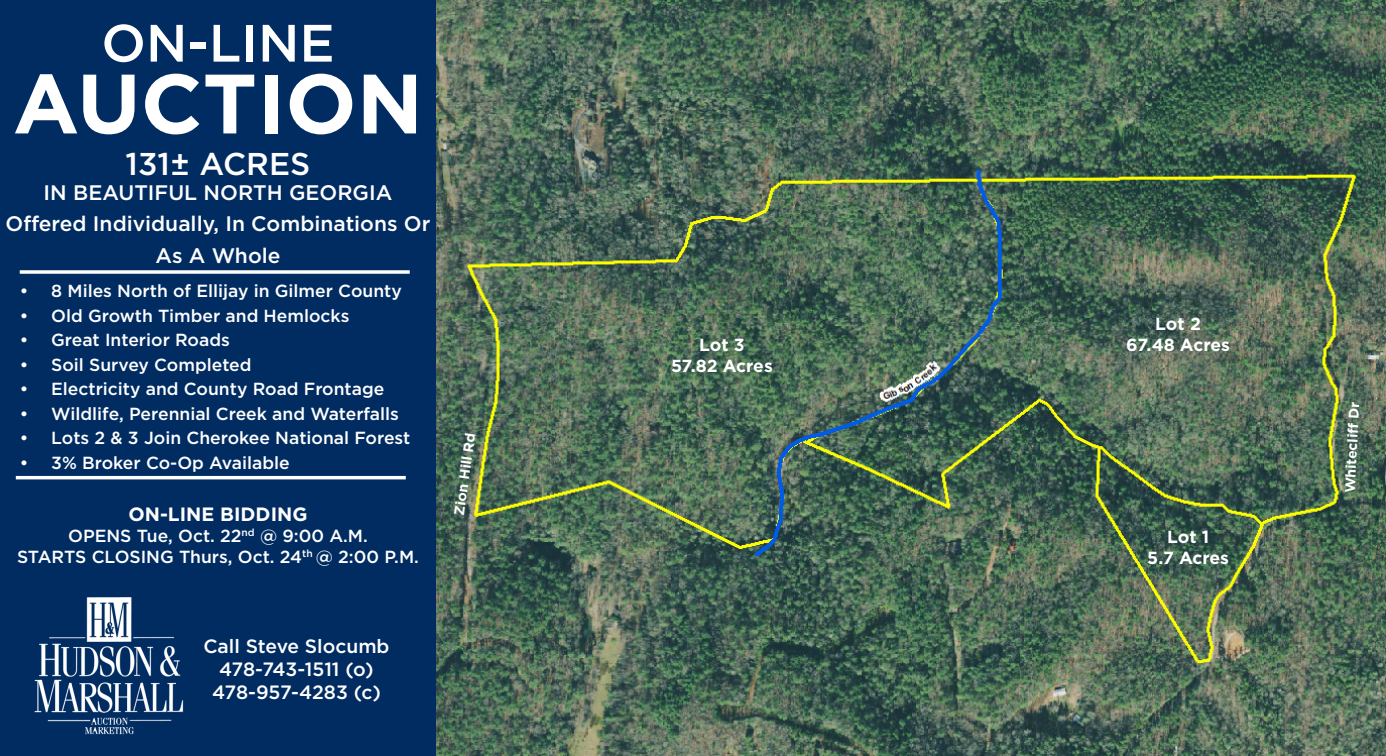
<style>
.page{position:relative;width:1386px;height:756px;background:#fff}
.page>*{position:absolute;margin:0;border:0;box-sizing:border-box;transform-origin:0 0}
.t1{font:700 84px "Gotham";color:#fff}
.t2{font:500 52.5px "Gotham";color:#fff}
.t3{font:500 31.5px "Gotham";color:#fff}
.t4{font:500 21px/31.5px "Gotham";color:#fff;text-align:center}
.t5{font:500 19.25px "Gotham";color:#fff}
.t6{font:700 19.25px "Gotham";color:#fff}
.t7{font:500 17.5px "Gotham";color:#fff}
.t8{font:700 17.5px "Gotham";letter-spacing:-.005em;color:#fff}
.t9{font:700 14px "Gotham";color:#fff}
</style>
<div class="page">
<img style="left:436px;top:0;width:950px;height:756px">
<div style="left:0;top:0;width:436px;height:755px;background:#002c62"></div>
<img style="left:34px;top:597px;width:150px;height:138px">
<svg style="left:20px;top:270px;width:390px;height:4px;background:#dfe4eb"></svg>
<hr style="left:16px;top:476px;width:390px;height:3px;background:#fff">
<p class="t2" style="left:101px;top:9px;width:235px">ON-LINE</p>
<p class="t1" style="left:13px;top:48px;width:412px">AUCTION</p>
<p class="t3" style="left:126px;top:143px;width:186px">131± ACRES</p>
<p class="t4" style="left:44px;top:176px;width:350px">IN BEAUTIFUL NORTH GEORGIA</p>
<p class="t4" style="left:6px;top:208px;width:426px">Offered Individually, In Combinations Or<br>As A Whole</p>
<p class="t7" style="left:20px;top:280px;width:384px">• 8 Miles North of Ellijay in Gilmer County</p>
<p class="t7" style="left:20px;top:304px;width:331px">• Old Growth Timber and Hemlocks</p>
<p class="t7" style="left:20px;top:329px;width:212px">• Great Interior Roads</p>
<p class="t7" style="left:20px;top:353px;width:233px">• Soil Survey Completed</p>
<p class="t7" style="left:20px;top:378px;width:366px">• Electricity and County Road Frontage</p>
<p class="t7" style="left:20px;top:402px;width:381px">• Wildlife, Perennial Creek and Waterfalls</p>
<p class="t7" style="left:20px;top:427px;width:392px">• Lots 2 &amp; 3 Join Cherokee National Forest</p>
<p class="t7" style="left:20px;top:451px;width:271px">• 3% Broker Co-Op Available</p>
<p class="t6" style="left:129px;top:501px;width:180px">ON-LINE BIDDING</p>
<p class="t7" style="left:68px;top:524px;width:301px">OPENS Tue, Oct. 22<sup>nd</sup> @ 9:00 A.M.</p>
<p class="t7" style="left:17px;top:545px;width:403px">STARTS CLOSING Thurs, Oct. 24<sup>th</sup> @ 2:00 P.M.</p>
<p class="t9" style="left:450px;top:514px;width:85px;rotate:-82deg">Zion Hill Rd</p>
<p class="t5" style="left:203px;top:634px;width:188px">Call Steve Slocumb</p>
<p class="t5" style="left:219px;top:657px;width:156px">478-743-1511 (o)</p>
<p class="t5" style="left:212px;top:680px;width:170px">478-957-4283 (c)</p>
<p class="t8" style="left:699px;top:333px;width:47px">Lot 3</p>
<p class="t8" style="left:671px;top:354px;width:103px">57.82 Acres</p>
<p class="t8" style="left:1155px;top:313px;width:47px">Lot 2</p>
<p class="t8" style="left:1126px;top:334px;width:105px">67.48 Acres</p>
<p class="t8" style="left:1167px;top:525px;width:44px">Lot 1</p>
<p class="t8" style="left:1147px;top:546px;width:83px">5.7 Acres</p>
<p class="t9" style="left:1340px;top:492px;width:92px;rotate:-87deg">Whitecliff Dr</p>
</div>
